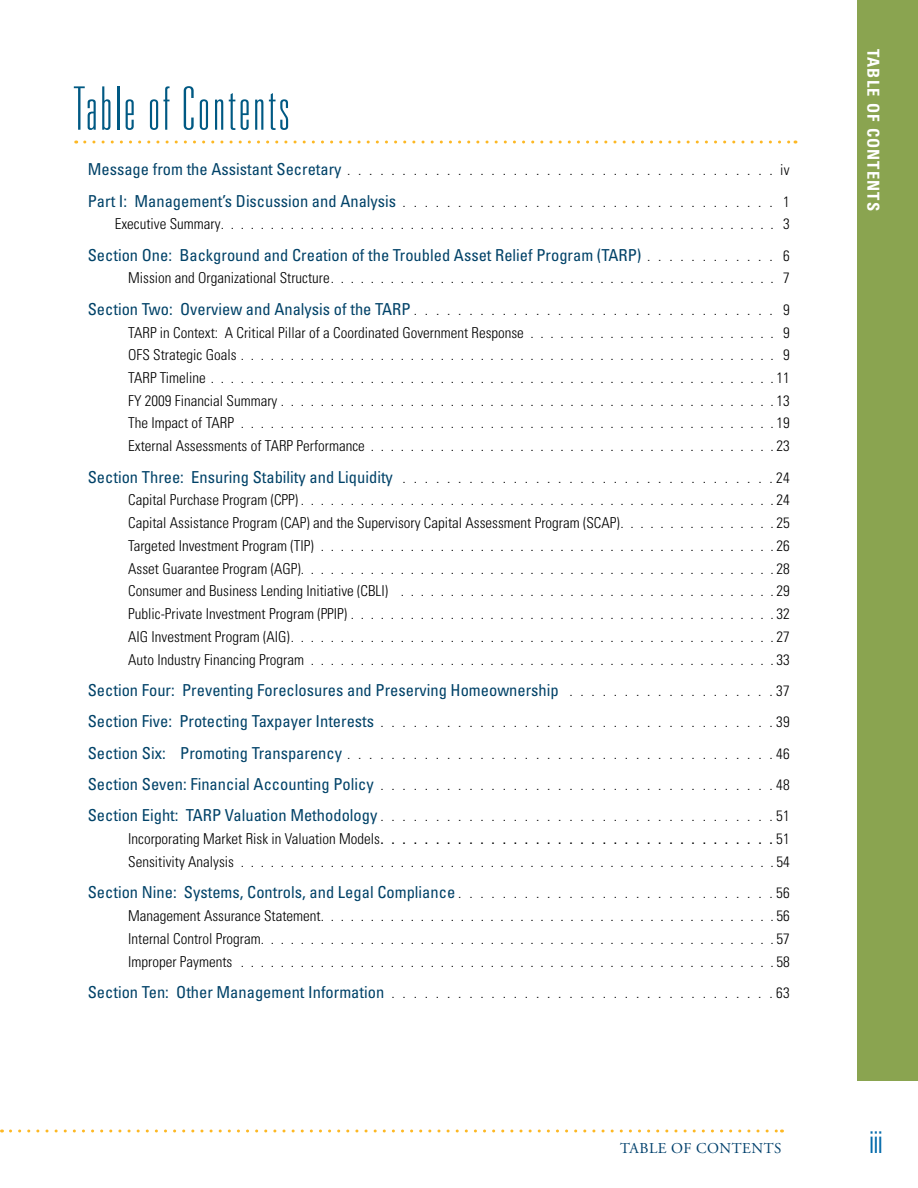
<style>
.page{position:relative;width:918px;height:1188px;background:#fff}
.page>*{position:absolute;margin:0;border:0;box-sizing:border-box;transform-origin:0 0}
.t1{font:100 ultra-condensed 60px "Univers";letter-spacing:.05em;color:#005983}
.t2{font:300 ultra-condensed 30px "Univers";color:#0069aa}
.t3{font:condensed 16.5px/31.3px "Univers";color:#004268}
.t4{font:700 condensed 16.5px "Univers";letter-spacing:.07em;color:#fff}
.t5{font:300 condensed 15px/22.8px "Univers";color:#000;text-align:justify}
.t6{font:15px "Adobe Garamond Pro";letter-spacing:.035em;color:#00406c}
.s1{font-weight:400;font-size:16.5px;color:#004268}
.s2{font-weight:300;font-size:15px;color:#000}
.s3{font-weight:400}
</style>
<div class="page">
<div style="left:857px;top:0;width:61px;height:1080px;background:#8aa450"></div>
<svg style="left:10px;top:1130px;width:773px;height:3px"></svg>
<svg style="left:85px;top:141px;width:711px;height:3px"></svg>
<h1 class="t1" style="left:74px;top:86px;width:216px">Table of Contents</h1>
<p class="t5" style="left:88px;top:160px;width:704px"><span class="s1">Message from the Assistant Secretary</span> . . . . . . . . . . . . . . . . . . . . . . . . . . . . . . . . . . . . . . . iv</p>
<p class="t3" style="left:88px;top:186px;width:704px">Part I: Management’s Discussion and Analysis <span class="s2">. . . . . . . . . . . . . . . . . . . . . . . . . . . . . . . . . . 1</span></p>
<p class="t5" style="left:115px;top:214px;width:676px">Executive Summary........................................................ 3</p>
<p class="t3" style="left:88px;top:241px;width:704px">Section One: Background and Creation of the Troubled Asset Relief Program (TARP) <span class="s2">. . . . . . . . . . . . 6</span></p>
<p class="t5" style="left:128px;top:268px;width:663px">Mission and Organizational Structure............................................. 7</p>
<p class="t3" style="left:88px;top:295px;width:704px">Section Two: Overview and Analysis of the TARP <span class="s2">. . . . . . . . . . . . . . . . . . . . . . . . . . . . . . . . . 9</span></p>
<p class="t5" style="left:128px;top:322px;width:663px">TARP in Context: A Critical Pillar of a Coordinated Government Response . . . . . . . . . . . . . . . . . . . . . . . . . 9<br>OFS Strategic Goals . . . . . . . . . . . . . . . . . . . . . . . . . . . . . . . . . . . . . . . . . . . . . . . . . . . . . . 9<br>TARP Timeline . . . . . . . . . . . . . . . . . . . . . . . . . . . . . . . . . . . . . . . . . . . . . . . . . . . . . . . . . 11<br>FY 2009 Financial Summary . . . . . . . . . . . . . . . . . . . . . . . . . . . . . . . . . . . . . . . . . . . . . . . . . . 13<br>The Impact of TARP . . . . . . . . . . . . . . . . . . . . . . . . . . . . . . . . . . . . . . . . . . . . . . . . . . . . . . 19<br>External Assessments of TARP Performance . . . . . . . . . . . . . . . . . . . . . . . . . . . . . . . . . . . . . . . . . 23</p>
<p class="t3" style="left:88px;top:463px;width:703px">Section Three: Ensuring Stability and Liquidity <span class="s2">. . . . . . . . . . . . . . . . . . . . . . . . . . . . . . . . . . 24</span></p>
<p class="t5" style="left:128px;top:490px;width:663px">Capital Purchase Program (CPP)................................................24<br>Capital Assistance Program (CAP) and the Supervisory Capital Assessment Program (SCAP). . . . . . . . . . . . . . . . 25<br>Targeted Investment Program (TIP) . . . . . . . . . . . . . . . . . . . . . . . . . . . . . . . . . . . . . . . . . . . . . . 26<br>Asset Guarantee Program (AGP)................................................28<br>Consumer and Business Lending Initiative (CBLI) . . . . . . . . . . . . . . . . . . . . . . . . . . . . . . . . . . . . . . 29<br>Public-Private Investment Program (PPIP) . . . . . . . . . . . . . . . . . . . . . . . . . . . . . . . . . . . . . . . . . . . 32<br>AIG Investment Program (AIG).................................................27<br>Auto Industry Financing Program . . . . . . . . . . . . . . . . . . . . . . . . . . . . . . . . . . . . . . . . . . . . . . . 33</p>
<p class="t3" style="left:88px;top:676px;width:704px">Section Four: Preventing Foreclosures and Preserving Homeownership <span class="s2">. . . . . . . . . . . . . . . . . . . 37<br></span>Section Five: Protecting Taxpayer Interests <span class="s2">. . . . . . . . . . . . . . . . . . . . . . . . . . . . . . . . . . . . 39</span></p>
<p class="t5" style="left:88px;top:743px;width:704px"><span class="s1">Section Six: Promoting Transparency</span> . . . . . . . . . . . . . . . . . . . . . . . . . . . . . . . . . . . . . . . 46</p>
<p class="t3" style="left:88px;top:770px;width:704px">Section Seven: Financial Accounting Policy <span class="s2">. . . . . . . . . . . . . . . . . . . . . . . . . . . . . . . . . . . .48</span></p>
<p class="t5" style="left:128px;top:806px;width:663px;text-indent:-41px"><span class="s1">Section Eight: TARP Valuation Methodology</span>. . . . . . . . . . . . . . . . . . . . . . . . . . . . . . . . . . . .51<br>Incorporating Market Risk in Valuation Models<span class="s3">. . . . . . . . . . . . . . . . . . . . . . . . . . . . . . . . . . . .</span> 51<br>Sensitivity Analysis . . . . . . . . . . . . . . . . . . . . . . . . . . . . . . . . . . . . . . . . . . . . . . . . . . . . . . 54</p>
<p class="t3" style="left:88px;top:878px;width:704px">Section Nine: Systems, Controls, and Legal Compliance <span class="s2">. . . . . . . . . . . . . . . . . . . . . . . . . . . . . 56</span></p>
<p class="t5" style="left:128px;top:906px;width:663px">Management Assurance Statement..............................................56<br>Internal Control Program....................................................57<br>Improper Payments . . . . . . . . . . . . . . . . . . . . . . . . . . . . . . . . . . . . . . . . . . . . . . . . . . . . . . 58</p>
<p class="t3" style="left:88px;top:978px;width:704px">Section Ten: Other Management Information <span class="s2">. . . . . . . . . . . . . . . . . . . . . . . . . . . . . . . . . . . 63</span></p>
<p class="t6" style="left:620px;top:1142px;width:163px">TABLE OF CONTENTS</p>
<p class="t4" style="left:879px;top:49px;width:164px;rotate:90deg">TABLE OF CONTENTS</p>
<h2 class="t2" style="left:869px;top:1131px;width:15px">iii</h2>
</div>
